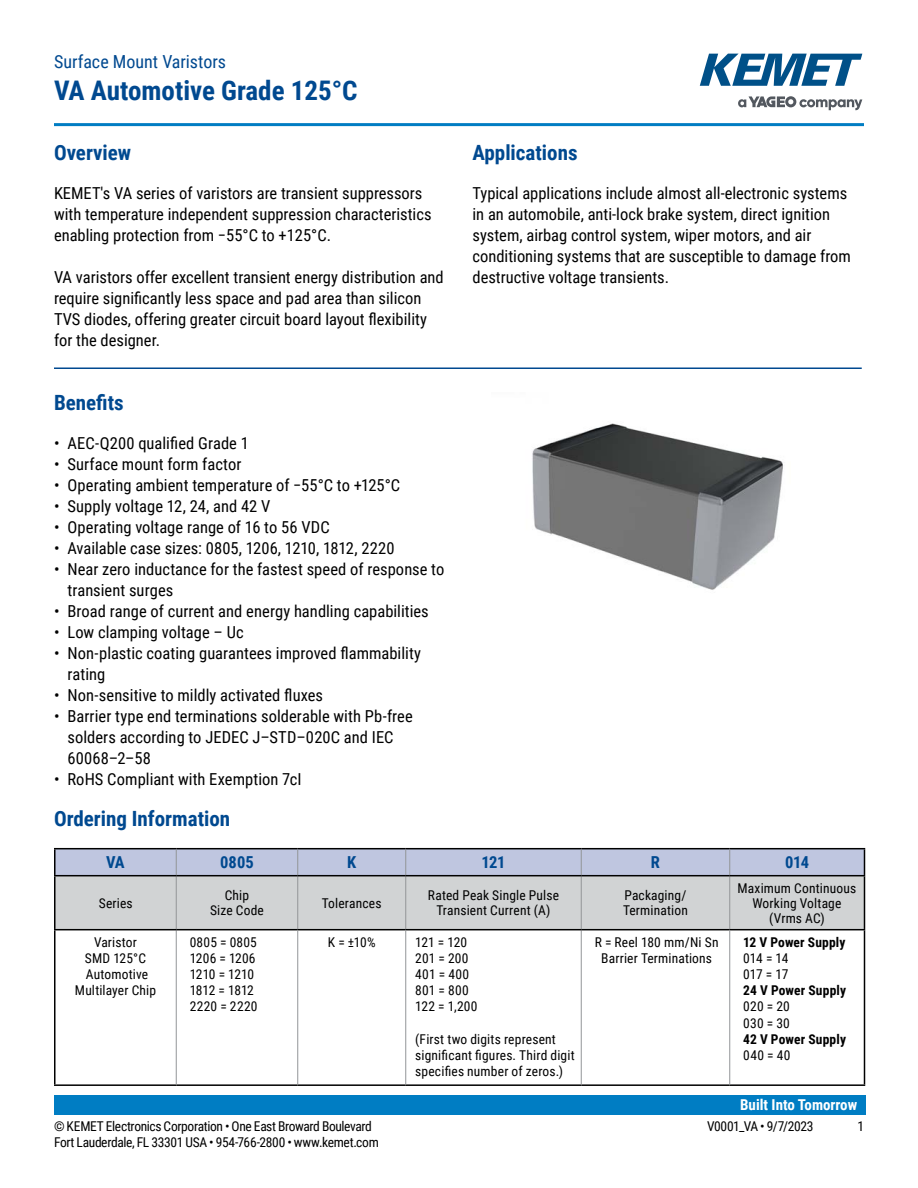
<style>
.page{position:relative;width:918px;height:1188px;background:#fff}
.page>*{position:absolute;margin:0;border:0;box-sizing:border-box;transform-origin:0 0}
.t1{font:700 27px "Roboto Condensed";color:#004990}
.t2{font:700 21px "Roboto Condensed";color:#004990}
.t3{font:18px "Roboto Condensed";color:#004990}
.t4{font:16.5px/21px "Roboto Condensed";color:#000}
.t5{font:700 16.5px "Roboto Condensed";letter-spacing:-.015em;color:#004990}
.t6{font:700 15px "Roboto Condensed";color:#fff}
.t7{font:13.5px/16.2px "Roboto Condensed";letter-spacing:.01em;color:#000;text-align:center}
.t8{font:13.5px/16.2px "Roboto Condensed";letter-spacing:-.025em;color:#000}
.t9{font:700 13.5px "Roboto Condensed";letter-spacing:.015em;color:#000}
.t10{font:13.5px "Roboto Condensed";letter-spacing:-.02em;color:#000}
</style>
<div class="page">
<svg style="left:738px;top:96px;width:124px;height:14px"></svg>
<svg style="left:700px;top:54px;width:162px;height:32px"></svg>
<hr style="left:54px;top:123px;width:810px;height:3px;background:#007dc3">
<div style="left:54px;top:1095px;width:811px;height:20px;background:#007dc3"></div>
<hr style="left:54px;top:368px;width:808px;height:1px;background:#004990">
<div style="left:56px;top:876px;width:808px;height:53px;background:#d1d3d4"></div>
<hr style="left:54px;top:848px;width:122px;height:1px;background:#000">
<hr style="left:54px;top:849px;width:2px;height:26px;background:#000">
<hr style="left:176px;top:848px;width:122px;height:1px;background:#000">
<hr style="left:298px;top:848px;width:108px;height:1px;background:#000">
<hr style="left:406px;top:848px;width:175px;height:1px;background:#000">
<hr style="left:581px;top:848px;width:149px;height:1px;background:#000">
<hr style="left:730px;top:848px;width:135px;height:1px;background:#000">
<hr style="left:54px;top:876px;width:2px;height:53px;background:#000">
<hr style="left:864px;top:876px;width:1px;height:53px;background:#000">
<hr style="left:54px;top:930px;width:2px;height:154px;background:#000">
<hr style="left:54px;top:1084px;width:122px;height:2px;background:#000">
<hr style="left:176px;top:1084px;width:122px;height:2px;background:#000">
<hr style="left:406px;top:1084px;width:175px;height:2px;background:#000">
<hr style="left:581px;top:1084px;width:149px;height:2px;background:#000">
<svg style="left:55px;top:849px;width:810px;height:26px;background:#bac1da"></svg>
<hr style="left:176px;top:876px;width:1px;height:53px;background:#939598">
<hr style="left:297px;top:876px;width:1px;height:53px;background:#939598">
<hr style="left:405px;top:876px;width:1px;height:53px;background:#939598">
<hr style="left:581px;top:876px;width:1px;height:53px;background:#939598">
<hr style="left:729px;top:876px;width:1px;height:53px;background:#939598">
<hr style="left:176px;top:930px;width:1px;height:154px;background:#939598">
<hr style="left:581px;top:930px;width:1px;height:154px;background:#939598">
<hr style="left:54px;top:875px;width:122px;height:1px;background:#000">
<hr style="left:176px;top:875px;width:122px;height:1px;background:#000">
<hr style="left:298px;top:875px;width:108px;height:1px;background:#000">
<hr style="left:406px;top:875px;width:175px;height:1px;background:#000">
<hr style="left:581px;top:875px;width:149px;height:1px;background:#000">
<hr style="left:730px;top:875px;width:135px;height:1px;background:#000">
<hr style="left:54px;top:929px;width:122px;height:1px;background:#000">
<hr style="left:176px;top:929px;width:122px;height:1px;background:#000">
<hr style="left:406px;top:929px;width:175px;height:1px;background:#000">
<hr style="left:581px;top:929px;width:149px;height:1px;background:#000">
<hr style="left:298px;top:929px;width:108px;height:1px;background:#000">
<hr style="left:298px;top:1084px;width:108px;height:2px;background:#000">
<hr style="left:297px;top:930px;width:1px;height:154px;background:#939598">
<hr style="left:405px;top:930px;width:1px;height:154px;background:#939598">
<hr style="left:864px;top:930px;width:1px;height:154px;background:#000">
<hr style="left:730px;top:929px;width:135px;height:1px;background:#000">
<hr style="left:730px;top:1084px;width:135px;height:2px;background:#000">
<hr style="left:729px;top:930px;width:1px;height:154px;background:#939598">
<img style="left:532px;top:423px;width:251px;height:167px">
<p class="t3" style="left:54px;top:48px;width:174px">Surface Mount Varistors</p>
<h1 class="t1" style="left:54px;top:71px;width:305px">VA Automotive Grade 125°C</h1>
<p class="t2" style="left:54px;top:138px;width:79px">Overview</p>
<p class="t4" style="left:54px;top:182px;width:379px">KEMET's VA series of varistors are transient suppressors with temperature independent suppression characteristics enabling protection from −55°C to +125°C.</p>
<p class="t4" style="left:54px;top:266px;width:391px">VA varistors offer excellent transient energy distribution and require significantly less space and pad area than silicon TVS diodes, offering greater circuit board layout flexibility for the designer.</p>
<p class="t2" style="left:54px;top:387px;width:71px">Benefits</p>
<p class="t4" style="left:54px;top:432px;width:196px">• AEC-Q200 qualified Grade 1</p>
<p class="t4" style="left:54px;top:453px;width:189px">• Surface mount form factor</p>
<p class="t4" style="left:54px;top:474px;width:348px">• Operating ambient temperature of −55°C to +125°C</p>
<p class="t4" style="left:54px;top:495px;width:218px">• Supply voltage 12, 24, and 42 V</p>
<p class="t4" style="left:54px;top:516px;width:277px">• Operating voltage range of 16 to 56 VDC</p>
<p class="t4" style="left:54px;top:537px;width:342px">• Available case sizes: 0805, 1206, 1210, 1812, 2220</p>
<p class="t4" style="left:67px;top:558px;width:378px;text-indent:-13px">• Near zero inductance for the fastest speed of response to transient surges</p>
<p class="t4" style="left:54px;top:600px;width:376px">• Broad range of current and energy handling capabilities</p>
<p class="t4" style="left:54px;top:621px;width:191px">• Low clamping voltage – Uc</p>
<p class="t4" style="left:67px;top:642px;width:355px;text-indent:-13px">• Non-plastic coating guarantees improved flammability rating</p>
<p class="t4" style="left:54px;top:684px;width:271px">• Non-sensitive to mildly activated fluxes</p>
<p class="t4" style="left:67px;top:705px;width:347px;text-indent:-13px">• Barrier type end terminations solderable with Pb-free solders according to JEDEC J–STD–020C and IEC<br>60068–2–58</p>
<p class="t4" style="left:54px;top:768px;width:249px">• RoHS Compliant with Exemption 7cI</p>
<p class="t2" style="left:472px;top:138px;width:107px">Applications</p>
<p class="t4" style="left:472px;top:182px;width:380px">Typical applications include almost all-electronic systems in an automobile, anti-lock brake system, direct ignition system, airbag control system, wiper motors, and air conditioning systems that are susceptible to damage from destructive voltage transients.</p>
<p class="t2" style="left:54px;top:804px;width:178px">Ordering Information</p>
<p class="t5" style="left:106px;top:851px;width:20px">VA</p>
<p class="t5" style="left:220px;top:851px;width:35px">0805</p>
<p class="t5" style="left:347px;top:851px;width:11px">K</p>
<p class="t5" style="left:481px;top:851px;width:26px">121</p>
<p class="t5" style="left:651px;top:851px;width:11px">R</p>
<p class="t5" style="left:785px;top:851px;width:26px">014</p>
<p class="t7" style="left:99px;top:894px;width:35px">Series</p>
<p class="t7" style="left:210px;top:887px;width:55px;line-height:15px">Chip<br>Size Code</p>
<p class="t7" style="left:322px;top:894px;width:61px">Tolerances</p>
<p class="t7" style="left:428px;top:887px;width:133px;line-height:15px">Rated Peak Single Pulse<br>Transient Current (A)</p>
<p class="t7" style="left:623px;top:887px;width:66px;line-height:15px;text-align:left">Packaging/<br>Termination</p>
<p class="t7" style="left:738px;top:880px;width:120px;line-height:15px">Maximum Continuous<br>Working Voltage (Vrms AC)</p>
<p class="t7" style="left:75px;top:933px;width:83px">Varistor<br>SMD 125°C<br>Automotive<br>Multilayer Chip</p>
<p class="t7" style="left:190px;top:933px;width:69px;text-align:left">0805 = 0805<br>1206 = 1206<br>1210 = 1210<br>1812 = 1812<br>2220 = 2220</p>
<p class="t7" style="left:328px;top:933px;width:49px">K = ±10%</p>
<p class="t7" style="left:415px;top:933px;width:64px;text-align:left">121 = 120<br>201 = 200<br>401 = 400<br>801 = 800<br>122 = 1,200</p>
<p class="t7" style="left:415px;top:1030px;width:161px;text-align:left">(First two digits represent significant figures. Third digit specifies number of zeros.)</p>
<p class="t7" style="left:595px;top:933px;width:125px">R = Reel 180 mm/Ni Sn<br>Barrier Terminations</p>
<p class="t9" style="left:743px;top:932px;width:104px">12 V Power Supply</p>
<p class="t8" style="left:743px;top:949px;width:47px">014 = 14<br>017 = 17</p>
<p class="t9" style="left:743px;top:981px;width:104px">24 V Power Supply</p>
<p class="t7" style="left:743px;top:998px;width:48px;text-align:left">020 = 20<br>030 = 30</p>
<p class="t9" style="left:743px;top:1029px;width:104px">42 V Power Supply</p>
<p class="t7" style="left:743px;top:1047px;width:49px">040 = 40</p>
<p class="t6" style="left:740px;top:1094px;width:119px">Built Into Tomorrow</p>
<p class="t8" style="left:54px;top:1117px;width:319px">© KEMET Electronics Corporation • One East Broward Boulevard</p>
<p class="t10" style="left:707px;top:1116px;width:108px">V0001_VA • 9/7/2023</p>
<p class="t7" style="left:857px;top:1117px;width:8px">1</p>
<p class="t8" style="left:54px;top:1133px;width:326px">Fort Lauderdale, FL 33301 USA • 954-766-2800 • www.kemet.com</p>
</div>
